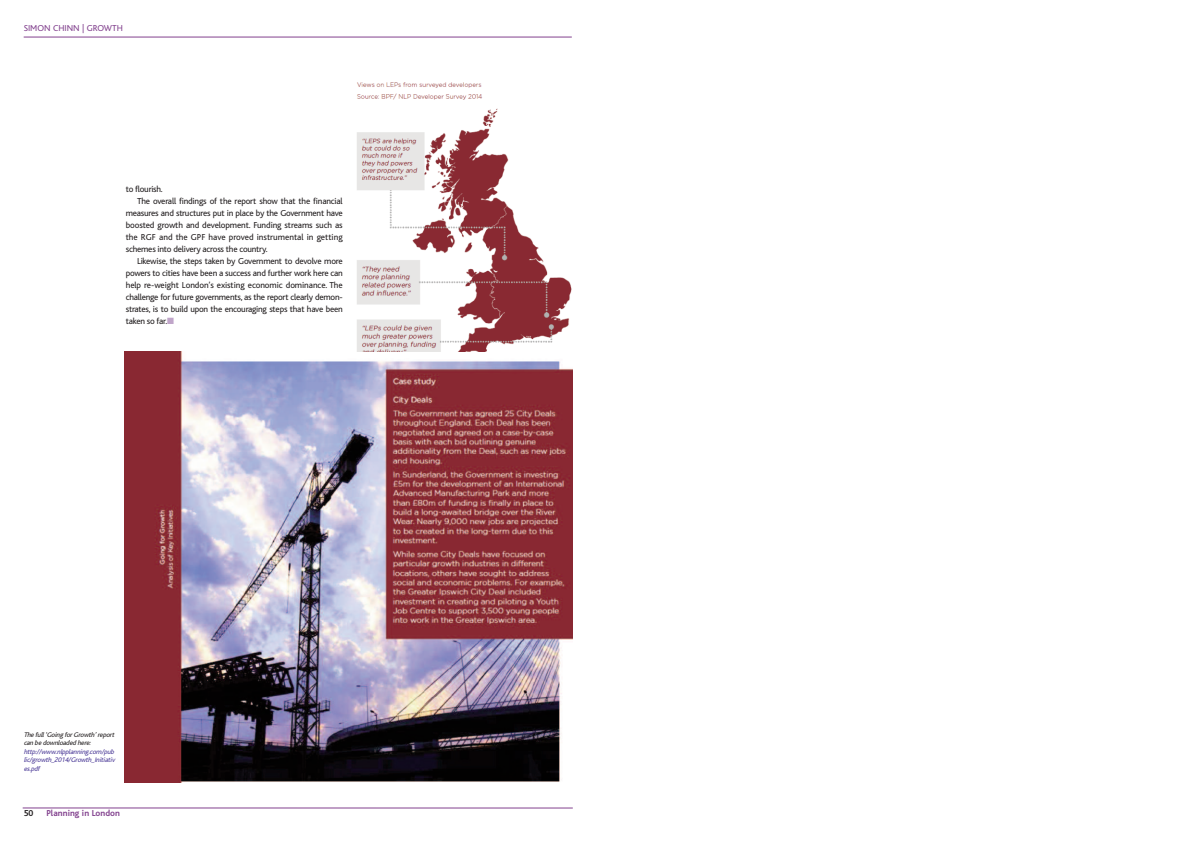
<style>
.page{position:relative;width:1191px;height:842px;background:#fff}
.page>*{position:absolute;margin:0;border:0;box-sizing:border-box;transform-origin:0 0}
.t1{font:9px "Bliss";letter-spacing:-.025em;color:#231f20}
.t2{font:9px "Bliss";color:#231f20}
.t3{font:9px "Bliss";color:#82418e}
.t4{font:700 9px "Bliss";letter-spacing:.005em;color:#82418e}
.t5{font:700 9px "Bliss";color:#231f20}
.t6{font:italic 7px/8.4px "Bliss";color:#4d3c98;text-align:justify}
.t7{font:italic 7px/8.4px "Bliss";letter-spacing:-.025em;color:#231f20}
.s1{color:#c0a5c9}
</style>
<div class="page">
<hr style="left:24px;top:37px;width:548px;height:1px;background:#82418e">
<hr style="left:23px;top:808px;width:550px;height:1px;background:#82418e">
<img style="left:125px;top:351px;width:448px;height:431px">
<img style="left:357px;top:82px;width:215px;height:269px">
<p class="t3" style="left:24px;top:25px;width:101px">SIMON CHINN | GROWTH</p>
<p class="t1" style="left:126px;top:186px;width:39px">to flourish.</p>
<p class="t1" style="left:137px;top:198px;width:207px">The overall findings of the report show that the financial</p>
<p class="t1" style="left:126px;top:210px;width:218px">measures and structures put in place by the Government have</p>
<p class="t1" style="left:126px;top:222px;width:218px">boosted growth and development. Funding streams such as</p>
<p class="t2" style="left:126px;top:234px;width:218px">the RGF and the GPF have proved instrumental in getting</p>
<p class="t1" style="left:126px;top:246px;width:143px">schemes into delivery across the country.</p>
<p class="t1" style="left:137px;top:258px;width:207px">Likewise, the steps taken by Government to devolve more</p>
<p class="t1" style="left:126px;top:270px;width:218px">powers to cities have been a success and further work here can</p>
<p class="t1" style="left:126px;top:282px;width:218px">help re-weight London’s existing economic dominance. The</p>
<p class="t1" style="left:126px;top:294px;width:218px">challenge for future governments, as the report clearly demon-</p>
<p class="t1" style="left:126px;top:306px;width:218px">strates, is to build upon the encouraging steps that have been</p>
<p class="t1" style="left:126px;top:318px;width:50px">taken so far.<span class="s1">■</span></p>
<p class="t7" style="left:24px;top:731px;width:93px">The full ‘Going for Growth’ report can be downloaded here:</p>
<p class="t6" style="left:24px;top:748px;width:94px">http://www.nlpplanning.com/pub lic/growth_2014/Growth_Initiativ es.pdf</p>
<p class="t5" style="left:24px;top:810px;width:11px">50</p>
<p class="t4" style="left:46px;top:810px;width:75px">Planning in London</p>
</div>
